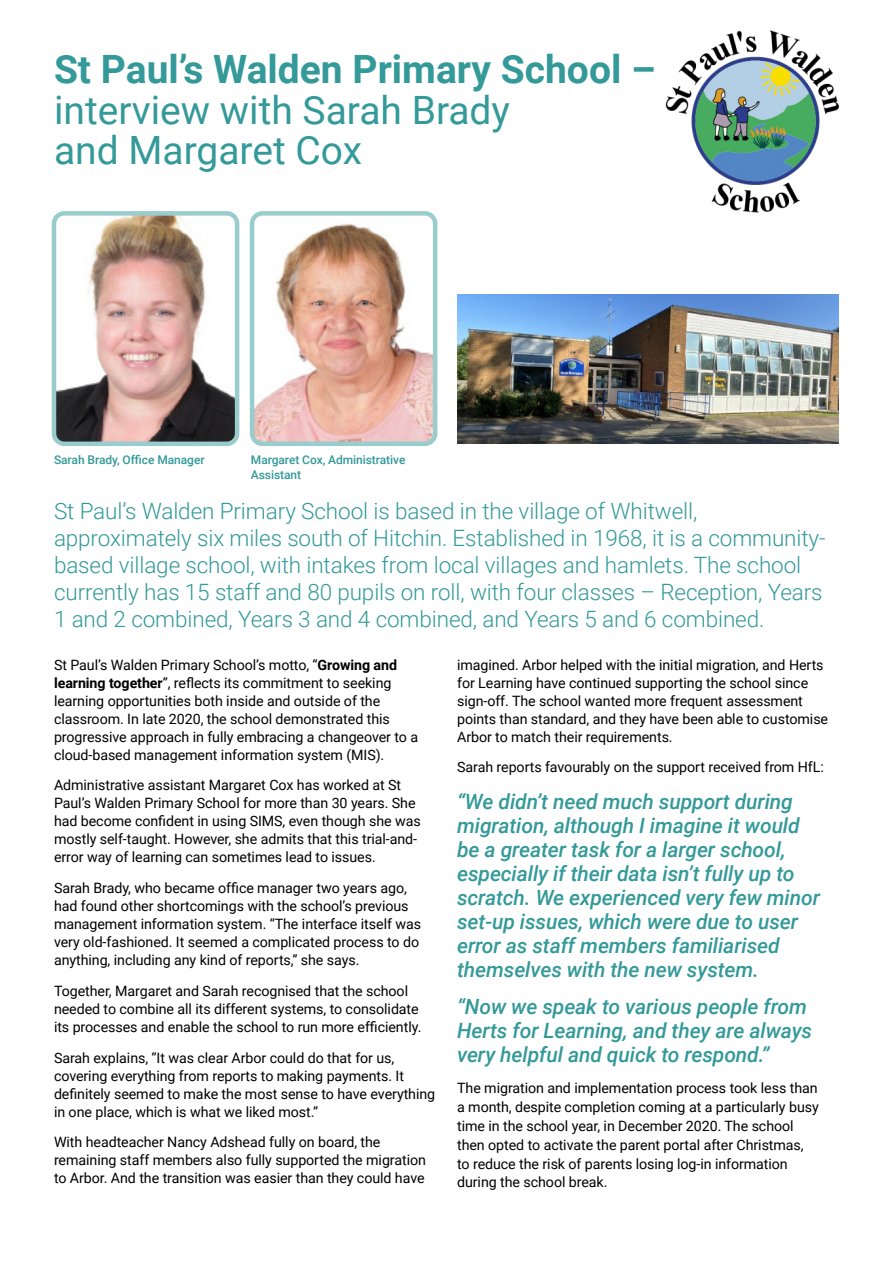
<style>
.page{position:relative;width:893px;height:1263px;background:#fff}
.page>*{position:absolute;margin:0;border:0;box-sizing:border-box;transform-origin:0 0}
.t1{font:39px/40.5px "Roboto";color:#399}
.t2{font:700 39px "Roboto";color:#399}
.t3{font:300 22.5px/27px "Roboto";letter-spacing:-.005em;color:#399}
.t4{font:italic 500 21px/24px "Roboto";letter-spacing:-.005em;color:#399}
.t5{font:14.25px/18px "Roboto";letter-spacing:-.005em;color:#000}
.t6{font:500 12px/15px "Roboto";letter-spacing:-.005em;color:#399}
.s1{font-weight:700}
</style>
<div class="page">
<img style="left:57px;top:216px;width:177px;height:225px">
<div style="left:52px;top:211px;width:187px;height:235px;border:4px solid #9cc;border-radius:10px"></div>
<img style="left:255px;top:216px;width:177px;height:225px">
<div style="left:250px;top:211px;width:187px;height:235px;border:4px solid #9cc;border-radius:10px"></div>
<img style="left:665px;top:30px;width:175px;height:183px">
<img style="left:457px;top:294px;width:382px;height:149px">
<h1 class="t2" style="left:54px;top:42px;width:603px">St Paul’s Walden Primary School –</h1>
<h1 class="t1" style="left:54px;top:88px;width:458px">interview with Sarah Brady and Margaret Cox</h1>
<p class="t6" style="left:54px;top:452px;width:152px">Sarah Brady, Office Manager</p>
<p class="t6" style="left:251px;top:452px;width:156px">Margaret Cox, Administrative<br>Assistant</p>
<p class="t3" style="left:54px;top:496px;width:773px">St Paul’s Walden Primary School is based in the village of Whitwell, approximately six miles south of Hitchin. Established in 1968, it is a community&shy;based village school, with intakes from local villages and hamlets. The school currently has 15 staff and 80 pupils on roll, with four classes – Reception, Years 1 and 2 combined, Years 3 and 4 combined, and Years 5 and 6 combined.</p>
<p class="t5" style="left:54px;top:655px;width:366px">St Paul’s Walden Primary School’s motto, “<span class="s1">Growing and learning together</span>”, reflects its commitment to seeking learning opportunities both inside and outside of the classroom. In late 2020, the school demonstrated this progressive approach in fully embracing a changeover to a cloud-based management information system (MIS).</p>
<p class="t5" style="left:54px;top:776px;width:368px">Administrative assistant Margaret Cox has worked at St Paul’s Walden Primary School for more than 30 years. She had become confident in using SIMS, even though she was mostly self-taught. However, she admits that this trial-and&shy;error way of learning can sometimes lead to issues.</p>
<p class="t5" style="left:54px;top:878px;width:369px">Sarah Brady, who became office manager two years ago, had found other shortcomings with the school’s previous management information system. “The interface itself was very old-fashioned. It seemed a complicated process to do anything, including any kind of reports,” she says.</p>
<p class="t5" style="left:54px;top:981px;width:369px">Together, Margaret and Sarah recognised that the school needed to combine all its different systems, to consolidate its processes and enable the school to run more efficiently.</p>
<p class="t5" style="left:54px;top:1048px;width:383px">Sarah explains, “It was clear Arbor could do that for us, covering everything from reports to making payments. It definitely seemed to make the most sense to have everything in one place, which is what we liked most.”</p>
<p class="t5" style="left:54px;top:1133px;width:373px">With headteacher Nancy Adshead fully on board, the remaining staff members also fully supported the migration to Arbor. And the transition was easier than they could have</p>
<p class="t5" style="left:457px;top:655px;width:373px">imagined. Arbor helped with the initial migration, and Herts for Learning have continued supporting the school since sign-off. The school wanted more frequent assessment points than standard, and they have been able to customise Arbor to match their requirements.</p>
<p class="t5" style="left:457px;top:758px;width:368px">Sarah reports favourably on the support received from HfL:</p>
<p class="t4" style="left:457px;top:789px;width:364px">“We didn’t need much support during migration, although I imagine it would be a greater task for a larger school, especially if their data isn’t fully up to scratch. We experienced very few minor set-up issues, which were due to user error as staff members familiarised themselves with the new system.</p>
<h3 class="t4" style="left:457px;top:994px;width:357px">“Now we speak to various people from<br>Herts for Learning, and they are always very helpful and quick to respond.”</h3>
<p class="t5" style="left:457px;top:1078px;width:363px;line-height:18.8px">The migration and implementation process took less than a month, despite completion coming at a particularly busy time in the school year, in December 2020. The school then opted to activate the parent portal after Christmas, to reduce the risk of parents losing log-in information during the school break.</p>
</div>
